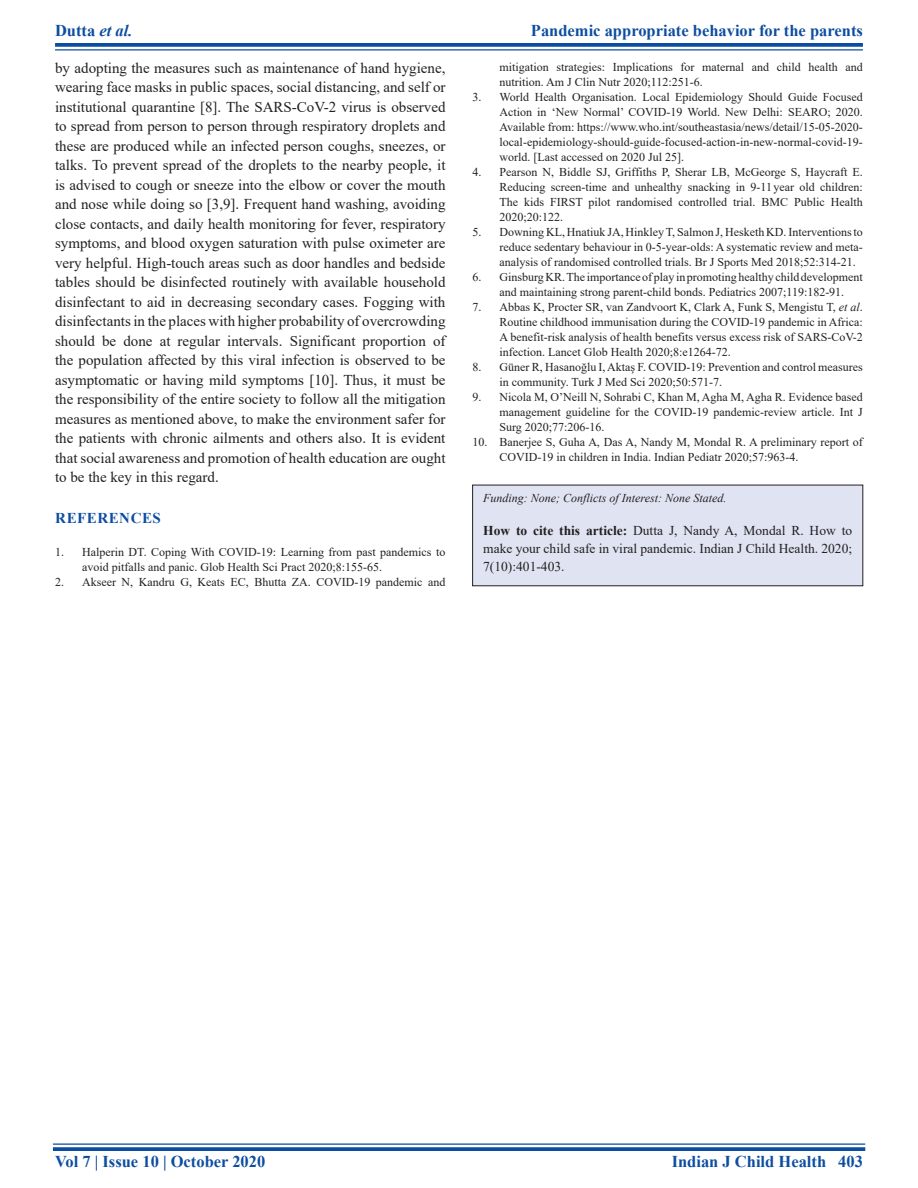
<style>
.page{position:relative;width:918px;height:1188px;background:#fff}
.page>*{position:absolute;margin:0;border:0;box-sizing:border-box;transform-origin:0 0}
.RF{font:700 16.5px "Times New Roman";color:#0d4da1}
.TXFL{font:15px/19.5px "Times New Roman";color:#231f20;text-align:justify}
.t1{font:700 15px "Times New Roman";letter-spacing:.035em;color:#0d4da1}
.HTC{font:13.5px/18px "Times New Roman";color:#231f20;text-align:justify}
.REF{font:12px/15px "Times New Roman";color:#231f20}
.SRC{font:italic 12px "Times New Roman";color:#231f20}
.s1{font-style:italic}
.s2{font-weight:700}
</style>
<div class="page">
<svg style="left:55px;top:43px;width:808px;height:4px;background:#1b57a6"></svg>
<hr style="left:55px;top:49px;width:808px;height:2px;background:#0d4da1">
<hr style="left:53px;top:1143px;width:812px;height:2px;background:#0d4da1">
<svg style="left:53px;top:1147px;width:812px;height:4px;background:#1b57a6"></svg>
<div style="left:473px;top:485px;width:390px;height:101px;background:#e0e4f2"></div>
<h1 class="RF" style="left:55px;top:18px;width:79px">Dutta <span class="s1">et al.</span></h1>
<h1 class="RF" style="left:531px;top:18px;width:333px">Pandemic appropriate behavior for the parents</h1>
<p class="TXFL" style="left:55px;top:58px;width:392px">by adopting the measures such as maintenance of hand hygiene, wearing face masks in public spaces, social distancing, and self or institutional quarantine [8]. The SARS-CoV-2 virus is observed to spread from person to person through respiratory droplets and these are produced while an infected person coughs, sneezes, or talks. To prevent spread of the droplets to the nearby people, it is advised to cough or sneeze into the elbow or cover the mouth and nose while doing so [3,9]. Frequent hand washing, avoiding close contacts, and daily health monitoring for fever, respiratory symptoms, and blood oxygen saturation with pulse oximeter are very helpful. High-touch areas such as door handles and bedside tables should be disinfected routinely with available household disinfectant to aid in decreasing secondary cases. Fogging with disinfectants in the places with higher probability of overcrowding should be done at regular intervals. Significant proportion of the population affected by this viral infection is observed to be asymptomatic or having mild symptoms [10]. Thus, it must be the responsibility of the entire society to follow all the mitigation measures as mentioned above, to make the environment safer for the patients with chronic ailments and others also. It is evident that social awareness and promotion of health education are ought to be the key in this regard.</p>
<h1 class="t1" style="left:55px;top:507px;width:107px">REFERENCES</h1>
<p class="REF" style="left:82px;top:544px;width:365px;text-indent:-27px">1. Halperin DT. Coping With COVID-19: Learning from past pandemics to avoid pitfalls and panic. Glob Health Sci Pract 2020;8:155-65.</p>
<p class="REF" style="left:55px;top:574px;width:392px">2. Akseer N, Kandru G, Keats EC, Bhutta ZA. COVID-19 pandemic and</p>
<p class="REF" style="left:500px;top:59px;width:365px">mitigation strategies: Implications for maternal and child health and nutrition. Am J Clin Nutr 2020;112:251-6.</p>
<p class="REF" style="left:500px;top:89px;width:365px;text-align:justify;text-indent:-27px">3. World Health Organisation. Local Epidemiology Should Guide Focused Action in ‘New Normal’ COVID-19 World. New Delhi: SEARO; 2020.<br>Available from: https://www.who.int/southeastasia/news/detail/15-05-2020- local-epidemiology-should-guide-focused-action-in-new-normal-covid-19- world. [Last accessed on 2020 Jul 25].</p>
<p class="REF" style="left:500px;top:164px;width:365px;text-align:justify;text-indent:-27px">4. Pearson N, Biddle SJ, Griffiths P, Sherar LB, McGeorge S, Haycraft E.<br>Reducing screen-time and unhealthy snacking in 9-11 year old children:<br>The kids FIRST pilot randomised controlled trial. BMC Public Health 2020;20:122.</p>
<p class="REF" style="left:500px;top:224px;width:365px;text-align:justify;text-indent:-27px">5. Downing KL, Hnatiuk JA, Hinkley T, Salmon J, Hesketh KD. Interventions to reduce sedentary behaviour in 0-5-year-olds: A systematic review and meta&shy;analysis of randomised controlled trials. Br J Sports Med 2018;52:314-21.</p>
<p class="REF" style="left:500px;top:269px;width:365px;text-indent:-27px">6. Ginsburg KR. The importance of play in promoting healthy child development and maintaining strong parent-child bonds. Pediatrics 2007;119:182-91.</p>
<p class="REF" style="left:500px;top:299px;width:365px;text-align:justify;text-indent:-27px">7. Abbas K, Procter SR, van Zandvoort K, Clark A, Funk S, Mengistu T, <span class="s1">et al</span>.<br>Routine childhood immunisation during the COVID-19 pandemic in Africa:<br>A benefit-risk analysis of health benefits versus excess risk of SARS-CoV-2 infection. Lancet Glob Health 2020;8:e1264-72.</p>
<p class="REF" style="left:500px;top:359px;width:365px;text-indent:-27px">8. Güner R, Hasanoğlu I,Aktaş F. COVID-19: Prevention and control measures in community. Turk J Med Sci 2020;50:571-7.</p>
<p class="REF" style="left:500px;top:389px;width:365px;text-align:justify;text-indent:-27px">9. Nicola M, O’Neill N, Sohrabi C, Khan M, Agha M, Agha R. Evidence based management guideline for the COVID-19 pandemic-review article. Int J Surg 2020;77:206-16.</p>
<p class="REF" style="left:500px;top:434px;width:365px;text-indent:-27px">10. Banerjee S, Guha A, Das A, Nandy M, Mondal R. A preliminary report of<br>COVID-19 in children in India. Indian Pediatr 2020;57:963-4.</p>
<p class="SRC" style="left:483px;top:489px;width:245px">Funding: None; Conflicts of Interest: None Stated.</p>
<p class="HTC" style="left:483px;top:521px;width:371px"><span class="s2">How to cite this article:</span> Dutta J, Nandy A, Mondal R. How to make your child safe in viral pandemic. Indian J Child Health. 2020; 7(10):401-403.</p>
<p class="RF" style="left:55px;top:1150px;width:212px">Vol 7 | Issue 10 | October 2020</p>
<p class="RF" style="left:672px;top:1150px;width:193px">Indian J Child Health 403</p>
</div>
